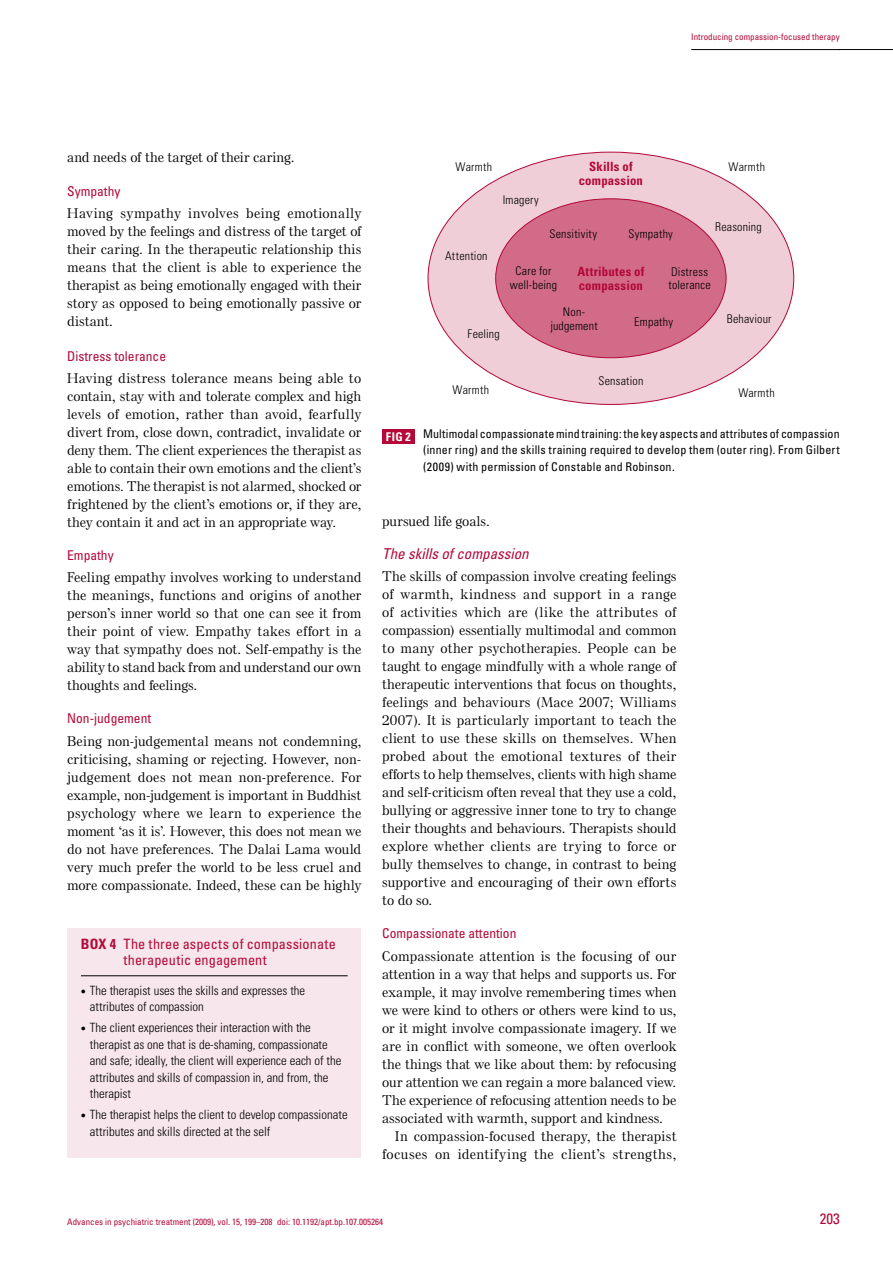
<style>
.page{position:relative;width:893px;height:1263px;background:#fff}
.page>*{position:absolute;margin:0;border:0;box-sizing:border-box;transform-origin:0 0}
.t1{font:italic condensed 15px "Univers LT Std";color:#b30838}
.t2{font:condensed 15px "Univers LT Std";color:#b30838}
.t3{font:condensed 14.25px/16.5px "Univers LT Std";letter-spacing:.01em;color:#b30838}
.t4{font:500 13.5px/18px "Else NPL Std";letter-spacing:.015em;color:#000;text-align:justify}
.t5{font:condensed 13.5px "Univers LT Std";color:#b30838}
.t6{font:500 13.5px "Else NPL Std";letter-spacing:.05em;color:#000}
.t7{font:300 condensed 12.75px/16.5px "Univers LT Std";color:#000}
.t8{font:700 condensed 12.75px/13.5px "Univers LT Std";letter-spacing:.015em;color:#b30838;text-align:center}
.t9{font:condensed 12px/16.5px "Univers LT Std";letter-spacing:.02em;color:#000;text-align:justify}
.t10{font:300 condensed 12px/13.5px "Univers LT Std";letter-spacing:.015em;color:#000;text-align:center}
.t11{font:condensed 9px "Univers LT Std";color:#b30838}
.s1{font-weight:700}
.s2{font-family:"Newspaper Pi BT";font-weight:400;font-stretch:normal;font-size:7.5px}
.s3{font-weight:700;color:#fff}
</style>
<div class="page">
<hr style="left:691px;top:49px;width:149px;height:1px;background:#000">
<hr style="left:839px;top:49px;width:54px;height:1px;background:#000">
<div style="left:382px;top:429px;width:32px;height:14px;background:#b30838"></div>
<div style="left:428px;top:152px;width:366px;height:252px;background:#f0ced7;border-radius:50%"></div>
<div style="left:496px;top:199px;width:230px;height:159px;background:#d16b88;border-radius:50%"></div>
<div style="left:67px;top:928px;width:294px;height:230px;background:#f7e6eb"></div>
<hr style="left:81px;top:975px;width:267px;height:1px;background:#000">
<p class="t11" style="left:691px;top:31px;width:150px">Introducing compassion-focused therapy</p>
<p class="t4" style="left:67px;top:148px;width:229px">and needs of the target of their caring.</p>
<p class="t5" style="left:67px;top:183px;width:55px">Sympathy</p>
<p class="t4" style="left:67px;top:205px;width:296px">Having sympathy involves being emotionally moved by the feelings and distress of the target of their caring. In the therapeutic relationship this means that the client is able to experience the therapist as being emotionally engaged with their story as opposed to being emotionally passive or distant.</p>
<p class="t5" style="left:67px;top:347px;width:100px">Distress tolerance</p>
<p class="t4" style="left:67px;top:369px;width:296px">Having distress tolerance means being able to contain, stay with and tolerate complex and high levels of emotion, rather than avoid, fearfully divert from, close down, contradict, invalidate or deny them. The client experiences the therapist as able to contain their own emotions and the client’s emotions. The therapist is not alarmed, shocked or frightened by the client’s emotions or, if they are, they contain it and act in an appropriate way.</p>
<p class="t5" style="left:67px;top:546px;width:48px">Empathy</p>
<p class="t4" style="left:67px;top:569px;width:296px">Feeling empathy involves working to understand the meanings, functions and origins of another person’s inner world so that one can see it from their point of view. Empathy takes effort in a way that sympathy does not. Self-empathy is the ability to stand back from and understand our own thoughts and feelings.</p>
<p class="t5" style="left:67px;top:710px;width:85px">Non-judgement</p>
<p class="t4" style="left:67px;top:732px;width:296px">Being non-judgemental means not condemning, criticising, shaming or rejecting. However, non&shy;judgement does not mean non-preference. For example, non-judgement is important in Buddhist psychology where we learn to experience the moment ‘as it is’. However, this does not mean we do not have preferences. The Dalai Lama would very much prefer the world to be less cruel and more compassionate. Indeed, these can be highly</p>
<p class="t3" style="left:123px;top:935px;width:214px;text-indent:-42px"><span class="s1">Box 4</span> The three aspects of compassionate therapeutic engagement</p>
<p class="t7" style="left:90px;top:982px;width:217px;text-indent:-9px"><span class="s2">•</span> The therapist uses the skills and expresses the attributes of compassion</p>
<p class="t7" style="left:90px;top:1019px;width:253px;text-indent:-9px"><span class="s2">•</span> The client experiences their interaction with the therapist as one that is de-shaming, compassionate and safe; ideally, the client will experience each of the attributes and skills of compassion in, and from, the therapist</p>
<p class="t7" style="left:90px;top:1106px;width:259px;text-indent:-9px"><span class="s2">•</span> The therapist helps the client to develop compassionate attributes and skills directed at the self</p>
<p class="t10" style="left:456px;top:160px;width:38px">Warmth</p>
<p class="t10" style="left:503px;top:193px;width:38px">Imagery</p>
<p class="t8" style="left:579px;top:160px;width:66px">Skills of compassion</p>
<p class="t10" style="left:729px;top:160px;width:38px">Warmth</p>
<p class="t10" style="left:445px;top:249px;width:44px">Attention</p>
<p class="t10" style="left:468px;top:327px;width:34px">Feeling</p>
<p class="t10" style="left:715px;top:220px;width:48px">Reasoning</p>
<p class="t10" style="left:550px;top:227px;width:49px">Sensitivity</p>
<p class="t10" style="left:510px;top:264px;width:49px">Care for well-being</p>
<p class="t10" style="left:550px;top:305px;width:49px">Non&shy;judgement</p>
<p class="t10" style="left:634px;top:315px;width:40px">Empathy</p>
<p class="t10" style="left:628px;top:227px;width:46px">Sympathy</p>
<p class="t8" style="left:577px;top:265px;width:68px;text-align:left">Attributes of compassion</p>
<p class="t10" style="left:669px;top:265px;width:44px;text-align:left">Distress tolerance</p>
<p class="t10" style="left:727px;top:312px;width:46px">Behaviour</p>
<p class="t10" style="left:453px;top:383px;width:38px">Warmth</p>
<p class="t10" style="left:598px;top:374px;width:46px">Sensation</p>
<p class="t10" style="left:738px;top:386px;width:38px">Warmth</p>
<p class="t9" style="left:423px;top:425px;width:418px;text-indent:-37px"><span class="s3">fig 2</span> Multimodal compassionate mind training: the key aspects and attributes of compassion (inner ring) and the skills training required to develop them (outer ring). From Gilbert (2009) with permission of Constable and Robinson.</p>
<p class="t4" style="left:382px;top:512px;width:109px">pursued life goals.</p>
<p class="t1" style="left:382px;top:544px;width:148px">The skills of compassion</p>
<p class="t4" style="left:382px;top:568px;width:296px">The skills of compassion involve creating feelings of warmth, kindness and support in a range of activities which are (like the attributes of compassion) essentially multimodal and common to many other psychotherapies. People can be taught to engage mindfully with a whole range of therapeutic interventions that focus on thoughts, feelings and behaviours (Mace 2007; Williams 2007). It is particularly important to teach the client to use these skills on themselves. When probed about the emotional textures of their efforts to help themselves, clients with high shame and self-criticism often reveal that they use a cold, bullying or aggressive inner tone to try to change their thoughts and behaviours. Therapists should explore whether clients are trying to force or bully themselves to change, in contrast to being supportive and encouraging of their own efforts to do so.</p>
<p class="t5" style="left:382px;top:925px;width:136px">Compassionate attention</p>
<p class="t4" style="left:382px;top:947px;width:295px">Compassionate attention is the focusing of our</p>
<p class="t4" style="left:382px;top:965px;width:295px">attention in a way that helps and supports us. For</p>
<p class="t4" style="left:382px;top:983px;width:295px">example, it may involve remembering times when</p>
<p class="t4" style="left:382px;top:1001px;width:296px">we were kind to others or others were kind to us,</p>
<p class="t4" style="left:382px;top:1019px;width:296px">or it might involve compassionate imagery. If we</p>
<p class="t4" style="left:382px;top:1037px;width:295px">are in conflict with someone, we often overlook</p>
<p class="t4" style="left:382px;top:1055px;width:296px">the things that we like about them: by refocusing</p>
<p class="t4" style="left:382px;top:1073px;width:295px">our attention we can regain a more balanced view.</p>
<p class="t4" style="left:382px;top:1091px;width:296px">The experience of refocusing attention needs to be</p>
<p class="t4" style="left:382px;top:1109px;width:282px">associated with warmth, support and kindness.</p>
<p class="t4" style="left:395px;top:1127px;width:283px">In compassion-focused therapy, the therapist</p>
<p class="t6" style="left:382px;top:1146px;width:295px">focuses on identifying the client’s strengths,</p>
<p class="t11" style="left:67px;top:1216px;width:317px">Advances in psychiatric treatment (2009), vol. 15, 199–208 doi: 10.1192/apt.bp.107.005264</p>
<p class="t2" style="left:820px;top:1209px;width:21px">203</p>
</div>
